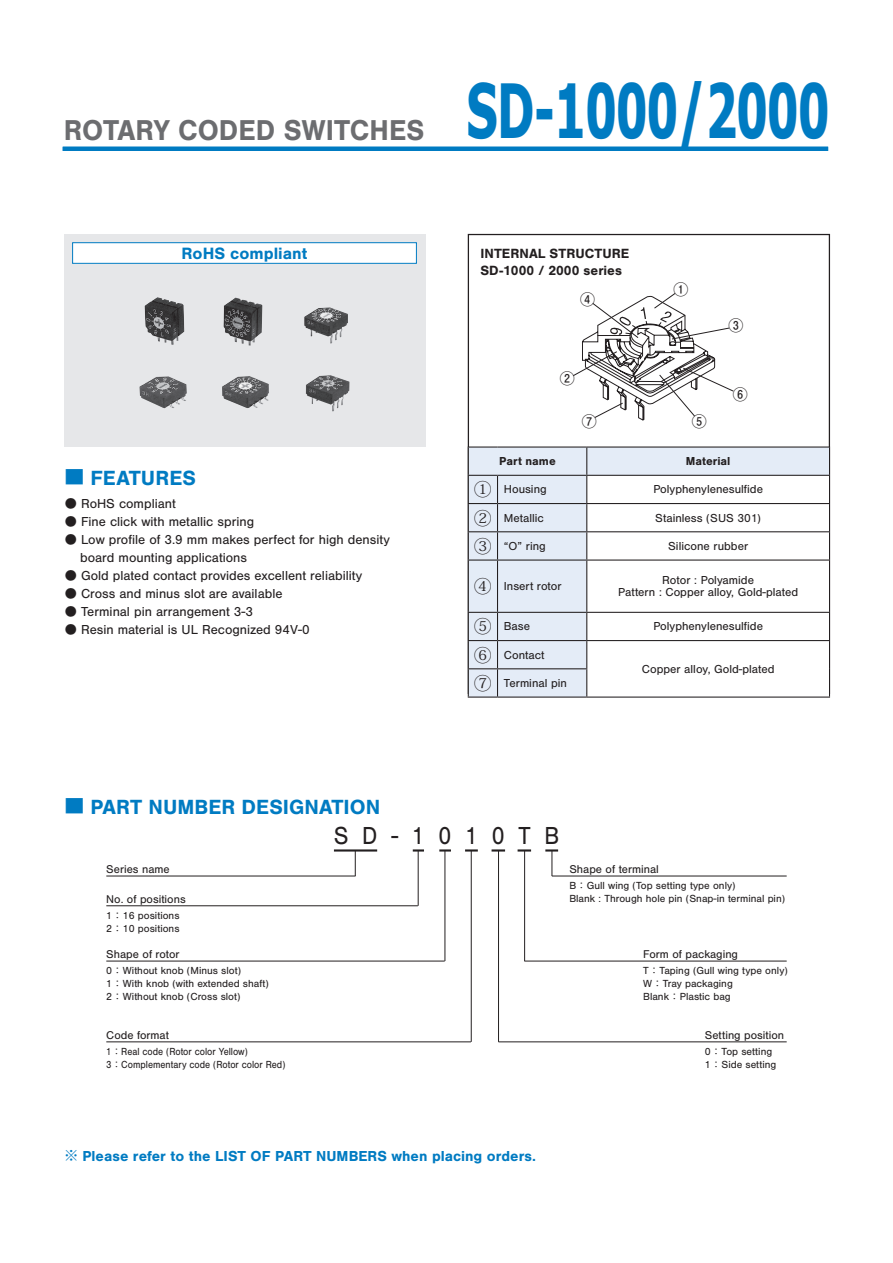
<style>
.page{position:relative;width:893px;height:1263px;background:#fff}
.page>*{position:absolute;margin:0;border:0;box-sizing:border-box;transform-origin:0 0}
.t1{font:700 74.4px "Tahoma";color:#007bc2;scale:.65 1}
.t2{font:700 29.7px "Nimbus San";color:#6c6d70;scale:.95 1}
.t3{font:25.5px "Nimbus San";color:#231f20;scale:.9 1}
.t4{font:700 21.3px "Nimbus San";color:#007bc2}
.t5{font:700 16.95px "Nimbus San";color:#007bc2}
.t6{font:700 15px "Nimbus San";color:#007bc2}
.t7{font:14.85px "Futo Go B101 Pro Bold 90 pv RKSJ H";color:#231f20}
.t8{font:700 13.8px/17px "Nimbus San";color:#231f20}
.t9{font:13.5px/17.4px "Nimbus San";color:#231f20}
.t10{font:12px/12px "Nimbus San";color:#231f20;text-align:center}
.t11{font:700 12px "Nimbus San";color:#231f20}
.t12{font:11.7px "Nimbus San";color:#231f20}
.t13{font:10.65px/12.8px "Nimbus San";color:#231f20}
.t14{font:10.65px/12.8px "Nimbus San";color:#231f20;scale:.9 1}
.s1{font-family:"Koz Go Pro";font-weight:400;font-size:19.2px}
.s2{font-family:"Koz Min Pr 6 N";font-size:12.15px}
.s3{font-family:"Koz Min Pr 6 N";font-size:18px}
.s4{font-family:"Koz Min Pr 6 N";font-size:9.6px}
.s5{font-family:"Koz Go Pro";font-weight:400}
</style>
<div class="page">
<div style="left:64px;top:234px;width:361px;height:212px;background:#e6e7e9"></div>
<img style="left:222px;top:376px;width:47px;height:32px">
<img style="left:139px;top:376px;width:48px;height:32px">
<img style="left:306px;top:375px;width:43px;height:37px">
<img style="left:304px;top:307px;width:44px;height:37px">
<img style="left:145px;top:297px;width:117px;height:49px">
<svg style="left:413px;top:849px;width:11px;height:2px"></svg>
<svg style="left:439px;top:849px;width:12px;height:2px"></svg>
<svg style="left:465px;top:849px;width:13px;height:2px"></svg>
<svg style="left:492px;top:849px;width:13px;height:2px"></svg>
<svg style="left:518px;top:849px;width:13px;height:2px"></svg>
<hr style="left:418px;top:850px;width:1px;height:56px;background:#231f20">
<hr style="left:334px;top:849px;width:43px;height:2px;background:#231f20">
<svg style="left:355px;top:851px;width:1px;height:25px"></svg>
<hr style="left:445px;top:850px;width:1px;height:111px;background:#231f20">
<hr style="left:498px;top:850px;width:1px;height:192px;background:#231f20">
<hr style="left:524px;top:850px;width:1px;height:111px;background:#231f20">
<svg style="left:545px;top:849px;width:13px;height:27px"></svg>
<hr style="left:106px;top:876px;width:250px;height:1px;background:#231f20">
<hr style="left:106px;top:1041px;width:365px;height:1px;background:#231f20">
<hr style="left:552px;top:876px;width:235px;height:1px;background:#231f20">
<hr style="left:106px;top:961px;width:339px;height:1px;background:#231f20">
<hr style="left:524px;top:961px;width:263px;height:1px;background:#231f20">
<hr style="left:471px;top:850px;width:1px;height:192px;background:#231f20">
<hr style="left:498px;top:1041px;width:289px;height:1px;background:#231f20">
<hr style="left:106px;top:905px;width:312px;height:1px;background:#231f20">
<svg style="left:573px;top:293px;width:161px;height:128px"></svg>
<div style="left:73px;top:243px;width:343px;height:20px;background:#fff"></div>
<div style="left:72px;top:242px;width:345px;height:22px;border:1px solid #007bc2"></div>
<div style="left:469px;top:448px;width:360px;height:248px;background:#e4ecf7"></div>
<svg style="left:587px;top:476px;width:242px;height:220px"></svg>
<hr style="left:468px;top:446px;width:29px;height:2px;background:#231f20">
<hr style="left:497px;top:446px;width:90px;height:2px;background:#231f20">
<hr style="left:587px;top:446px;width:243px;height:2px;background:#231f20">
<hr style="left:497px;top:475px;width:90px;height:1px;background:#231f20">
<hr style="left:587px;top:475px;width:243px;height:1px;background:#231f20">
<hr style="left:497px;top:503px;width:90px;height:1px;background:#231f20">
<hr style="left:587px;top:503px;width:243px;height:1px;background:#231f20">
<hr style="left:497px;top:531px;width:90px;height:1px;background:#231f20">
<svg style="left:468px;top:448px;width:30px;height:111px;background:#d4dbe5"></svg>
<hr style="left:587px;top:531px;width:243px;height:1px;background:#231f20">
<svg style="left:586px;top:448px;width:1px;height:111px"></svg>
<svg style="left:829px;top:448px;width:1px;height:111px"></svg>
<hr style="left:468px;top:559px;width:29px;height:2px;background:#231f20">
<hr style="left:468px;top:561px;width:1px;height:51px;background:#231f20">
<hr style="left:497px;top:559px;width:90px;height:2px;background:#231f20">
<hr style="left:497px;top:561px;width:1px;height:51px;background:#231f20">
<hr style="left:587px;top:559px;width:243px;height:2px;background:#231f20">
<hr style="left:586px;top:561px;width:1px;height:51px;background:#231f20">
<hr style="left:829px;top:561px;width:1px;height:51px;background:#231f20">
<hr style="left:497px;top:612px;width:90px;height:1px;background:#231f20">
<hr style="left:587px;top:612px;width:243px;height:1px;background:#231f20">
<hr style="left:497px;top:640px;width:90px;height:1px;background:#231f20">
<hr style="left:587px;top:640px;width:243px;height:1px;background:#231f20">
<hr style="left:497px;top:668px;width:90px;height:1px;background:#231f20">
<svg style="left:468px;top:612px;width:30px;height:84px;background:#d1d8e2"></svg>
<svg style="left:586px;top:613px;width:1px;height:83px"></svg>
<svg style="left:829px;top:613px;width:1px;height:83px"></svg>
<hr style="left:468px;top:696px;width:29px;height:2px;background:#231f20">
<hr style="left:497px;top:696px;width:90px;height:2px;background:#231f20">
<hr style="left:587px;top:696px;width:243px;height:2px;background:#231f20">
<hr style="left:63px;top:147px;width:765px;height:4px;background:#007bc2">
<h2 class="t2" style="left:64px;top:113px;width:381px">ROTARY CODED SWITCHES</h2>
<h3 class="t5" style="left:182px;top:244px;width:127px">RoHS compliant</h3>
<h3 class="t4" style="left:64px;top:466px;width:134px"><span class="s1">■</span> FEATURES</h3>
<p class="t9" style="left:65px;top:495px;width:112px"><span class="s2">●</span> RoHS compliant</p>
<p class="t9" style="left:65px;top:513px;width:191px"><span class="s2">●</span> Fine click with metallic spring</p>
<p class="t9" style="left:80px;top:531px;width:311px;text-indent:-15px"><span class="s2">●</span> Low profile of 3.9 mm makes perfect for high density board mounting applications</p>
<p class="t9" style="left:65px;top:567px;width:299px"><span class="s2">●</span> Gold plated contact provides excellent reliability</p>
<p class="t9" style="left:65px;top:585px;width:219px"><span class="s2">●</span> Cross and minus slot are available</p>
<p class="t9" style="left:65px;top:603px;width:190px"><span class="s2">●</span> Terminal pin arrangement 3-3</p>
<p class="t9" style="left:65px;top:621px;width:246px"><span class="s2">●</span> Resin material is UL Recognized 94V-0</p>
<h3 class="t4" style="left:64px;top:795px;width:318px"><span class="s1">■</span> PART NUMBER DESIGNATION</h3>
<h1 class="t1" style="left:467px;top:58px;width:559px">SD-1000/2000</h1>
<p class="t8" style="left:480px;top:245px;width:150px">INTERNAL STRUCTURE<br>SD-1000 / 2000 series</p>
<h3 class="t7" style="left:580px;top:287px;width:16px">④</h3>
<h3 class="t7" style="left:560px;top:367px;width:16px">②</h3>
<h3 class="t7" style="left:673px;top:277px;width:16px">①</h3>
<h3 class="t7" style="left:582px;top:410px;width:16px">⑦</h3>
<h3 class="t7" style="left:692px;top:410px;width:16px">⑤</h3>
<h3 class="t7" style="left:729px;top:314px;width:16px">③</h3>
<h3 class="t7" style="left:733px;top:382px;width:16px">⑥</h3>
<p class="t11" style="left:499px;top:454px;width:58px">Part name</p>
<p class="t11" style="left:686px;top:454px;width:46px">Material</p>
<p class="t10" style="left:474px;top:484px;width:74px"><span class="s3">①</span> Housing</p>
<p class="t10" style="left:653px;top:484px;width:111px">Polyphenylenesulfide</p>
<p class="t10" style="left:474px;top:512px;width:72px"><span class="s3">②</span> Metallic</p>
<p class="t10" style="left:655px;top:512px;width:107px">Stainless (SUS 301)</p>
<p class="t10" style="left:474px;top:540px;width:73px"><span class="s3">③</span> “O” ring</p>
<p class="t10" style="left:668px;top:540px;width:82px">Silicone rubber</p>
<p class="t10" style="left:474px;top:580px;width:89px"><span class="s3">④</span> Insert rotor</p>
<p class="t10" style="left:618px;top:574px;width:181px">Rotor : Polyamide<br>Pattern : Copper alloy, Gold-plated</p>
<p class="t10" style="left:474px;top:621px;width:58px"><span class="s3">⑤</span> Base</p>
<p class="t10" style="left:653px;top:621px;width:111px">Polyphenylenesulfide</p>
<p class="t10" style="left:474px;top:649px;width:72px"><span class="s3">⑥</span> Contact</p>
<p class="t10" style="left:642px;top:663px;width:134px">Copper alloy, Gold-plated</p>
<p class="t10" style="left:474px;top:677px;width:95px"><span class="s3">⑦</span> Terminal pin</p>
<h3 class="t3" style="left:334px;top:822px;width:252px">S D - 1 0 1 0 T B</h3>
<p class="t12" style="left:106px;top:863px;width:65px">Series name</p>
<p class="t12" style="left:569px;top:863px;width:91px">Shape of terminal</p>
<p class="t12" style="left:106px;top:892px;width:81px">No. of positions</p>
<p class="t13" style="left:106px;top:909px;width:75px">1<span class="s4">：</span>16 positions<br>2<span class="s4">：</span>10 positions</p>
<p class="t13" style="left:569px;top:879px;width:217px">B<span class="s4">：</span>Gull wing (Top setting type only)<br>Blank : Through hole pin (Snap-in terminal pin)</p>
<p class="t12" style="left:106px;top:948px;width:75px">Shape of rotor</p>
<p class="t13" style="left:106px;top:964px;width:164px">0<span class="s4">：</span>Without knob (Minus slot)<br>1<span class="s4">：</span>With knob (with extended shaft)<br>2<span class="s4">：</span>Without knob (Cross slot)</p>
<p class="t12" style="left:643px;top:948px;width:96px">Form of packaging</p>
<p class="t13" style="left:643px;top:964px;width:146px">T<span class="s4">：</span>Taping (Gull wing type only)<br>W<span class="s4">：</span>Tray packaging<br>Blank<span class="s4">：</span>Plastic bag</p>
<p class="t12" style="left:106px;top:1028px;width:64px">Code format</p>
<p class="t14" style="left:106px;top:1045px;width:201px">1<span class="s4">：</span>Real code (Rotor color Yellow)<br>3<span class="s4">：</span>Complementary code (Rotor color Red)</p>
<p class="t12" style="left:705px;top:1028px;width:81px">Setting position</p>
<p class="t13" style="left:705px;top:1045px;width:73px">0<span class="s4">：</span>Top setting<br>1<span class="s4">：</span>Side setting</p>
<h3 class="t6" style="left:64px;top:1148px;width:474px"><span class="s5">※</span> Please refer to the LIST OF PART NUMBERS when placing orders.</h3>
</div>
